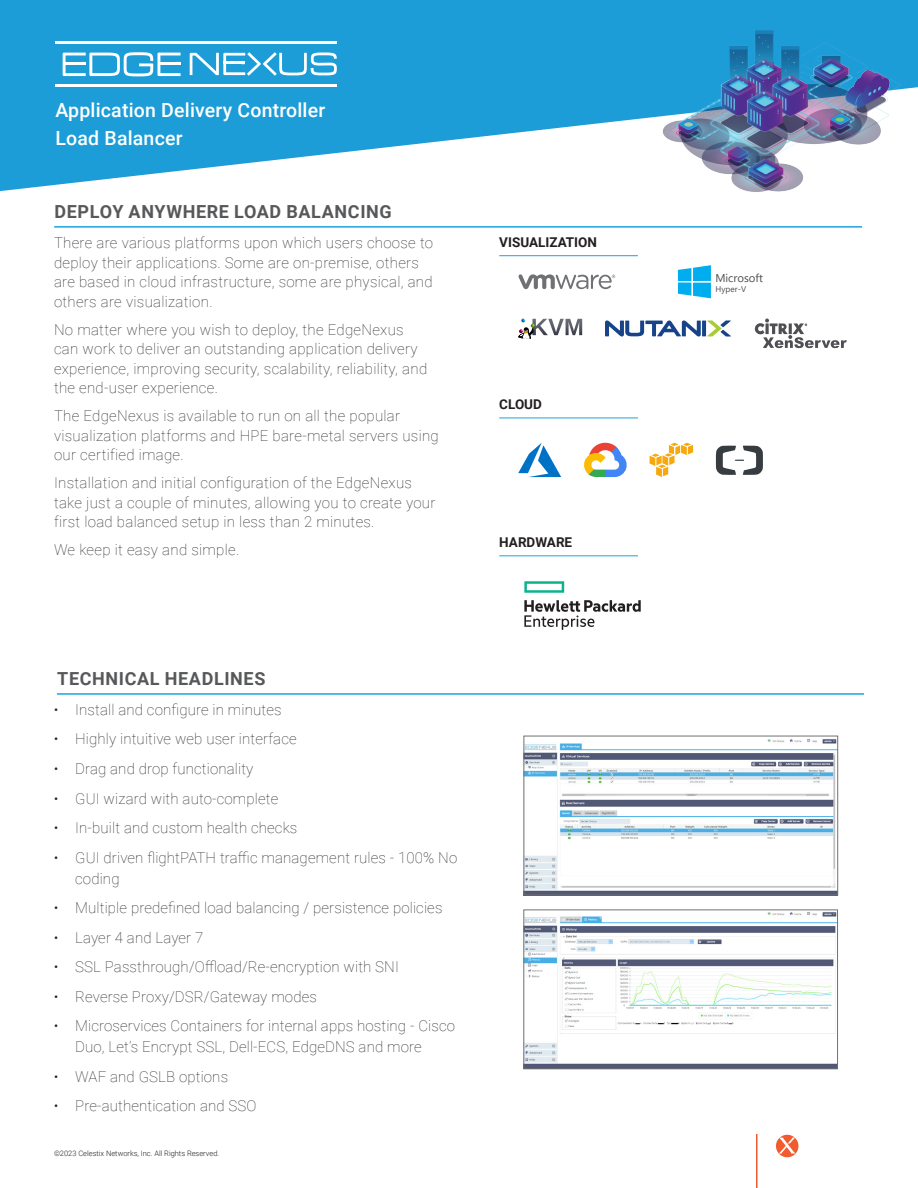
<style>
.page{position:relative;width:918px;height:1188px;background:#fff}
.page>*{position:absolute;margin:0;border:0;box-sizing:border-box;transform-origin:0 0}
.t1{font:500 19.5px/28.5px "Roboto";letter-spacing:.01em;color:#fff}
.FeaturesBlockHead{font:700 18px "Roboto";letter-spacing:.035em;color:#57585a}
.Body_Text{font:100 15px/19.5px "Roboto";letter-spacing:.02em;color:#231f20}
.Deployment-Label{font:700 13.5px "Roboto";color:#231f20}
.t2{font:11.4px "Segoe UI";color:#4d4d4d}
.t3{font:8.4px "Segoe UI";color:#4d4d4d}
.t4{font:300 7.5px "Roboto";color:#231f20}
</style>
<div class="page">
<hr style="left:756px;top:1134px;width:2px;height:54px;background:#f15b2e">
<div style="left:776px;top:1135px;width:22px;height:22px;background:#f15b2e;border-radius:50%"></div>
<svg style="left:779px;top:1138px;width:16px;height:16px"></svg>
<svg style="left:0;top:0;width:918px;height:191px;fill:#1c9dd8"></svg>
<img style="left:661px;top:28px;width:241px;height:164px">
<hr style="left:55px;top:41px;width:282px;height:3px;background:#fff">
<svg style="left:63px;top:52px;width:118px;height:24px"></svg>
<hr style="left:63px;top:62px;width:23px;height:3px;background:#fff">
<hr style="left:158px;top:62px;width:23px;height:3px;background:#fff">
<svg style="left:190px;top:52px;width:147px;height:24px"></svg>
<hr style="left:223px;top:62px;width:22px;height:2px;background:#fff">
<hr style="left:55px;top:84px;width:282px;height:3px;background:#fff">
<hr style="left:54px;top:226px;width:808px;height:2px;background:#1ca3db">
<svg style="left:518px;top:274px;width:97px;height:15px"></svg>
<svg style="left:678px;top:265px;width:33px;height:33px"></svg>
<svg style="left:518px;top:319px;width:64px;height:20px"></svg>
<svg style="left:605px;top:320px;width:126px;height:17px"></svg>
<svg style="left:754px;top:319px;width:93px;height:29px"></svg>
<hr style="left:499px;top:255px;width:139px;height:1px;background:#1ca3db">
<svg style="left:518px;top:443px;width:43px;height:34px"></svg>
<svg style="left:716px;top:446px;width:47px;height:29px"></svg>
<svg style="left:584px;top:443px;width:43px;height:34px"></svg>
<hr style="left:499px;top:418px;width:139px;height:1px;background:#1ca3db">
<svg style="left:649px;top:443px;width:44px;height:34px"></svg>
<svg style="left:524px;top:581px;width:40px;height:12px"></svg>
<svg style="left:524px;top:600px;width:117px;height:30px"></svg>
<hr style="left:499px;top:556px;width:139px;height:1px;background:#1ca3db">
<hr style="left:57px;top:693px;width:807px;height:2px;background:#1ca3db">
<img style="left:526px;top:739px;width:310px;height:154px">
<div style="left:524px;top:736px;width:314px;height:159px;border:1px solid #717271"></div>
<img style="left:525px;top:912px;width:311px;height:155px">
<div style="left:523px;top:910px;width:315px;height:159px;border:1px solid #717271"></div>
<h1 class="t1" style="left:55px;top:95px;width:271px">Application Delivery Controller<br>Load Balancer</h1>
<p class="FeaturesBlockHead" style="left:55px;top:199px;width:339px">DEPLOY ANYWHERE LOAD BALANCING</p>
<p class="Body_Text" style="left:54px;top:232px;width:381px">There are various platforms upon which users choose to deploy their applications. Some are on-premise, others are based in cloud infrastructure, some are physical, and others are visualization.</p>
<p class="Body_Text" style="left:54px;top:319px;width:375px">No matter where you wish to deploy, the EdgeNexus can work to deliver an outstanding application delivery experience, improving security, scalability, reliability, and the end-user experience.</p>
<p class="Body_Text" style="left:54px;top:406px;width:386px">The EdgeNexus is available to run on all the popular visualization platforms and HPE bare-metal servers using our certified image.</p>
<p class="Body_Text" style="left:54px;top:473px;width:383px">Installation and initial configuration of the EdgeNexus take just a couple of minutes, allowing you to create your first load balanced setup in less than 2 minutes.</p>
<p class="Body_Text" style="left:54px;top:540px;width:187px">We keep it easy and simple.</p>
<p class="Deployment-Label" style="left:499px;top:233px;width:99px">VISUALIZATION</p>
<p class="Deployment-Label" style="left:499px;top:395px;width:44px">CLOUD</p>
<p class="Deployment-Label" style="left:499px;top:533px;width:74px">HARDWARE</p>
<p class="FeaturesBlockHead" style="left:57px;top:666px;width:210px">TECHNICAL HEADLINES</p>
<p class="Body_Text" style="left:54px;top:699px;width:229px">• Install and configure in minutes</p>
<p class="Body_Text" style="left:54px;top:729px;width:244px">• Highly intuitive web user interface</p>
<p class="Body_Text" style="left:54px;top:758px;width:201px">• Drag and drop functionality</p>
<p class="Body_Text" style="left:54px;top:788px;width:226px">• GUI wizard with auto-complete</p>
<p class="Body_Text" style="left:54px;top:817px;width:245px">• In-built and custom health checks</p>
<p class="Body_Text" style="left:75px;top:846px;width:384px;line-height:21px;text-indent:-21px">• GUI driven flightPATH traffic management rules - 100% No coding</p>
<p class="Body_Text" style="left:54px;top:897px;width:390px">• Multiple predefined load balancing / persistence policies</p>
<p class="Body_Text" style="left:54px;top:927px;width:151px">• Layer 4 and Layer 7</p>
<p class="Body_Text" style="left:54px;top:956px;width:347px">• SSL Passthrough/Offload/Re-encryption with SNI</p>
<p class="Body_Text" style="left:54px;top:986px;width:264px">• Reverse Proxy/DSR/Gateway modes</p>
<p class="Body_Text" style="left:75px;top:1015px;width:381px;line-height:21px;text-indent:-21px">• Microservices Containers for internal apps hosting - Cisco<br>Duo, Let’s Encrypt SSL, Dell-ECS, EdgeDNS and more</p>
<p class="Body_Text" style="left:54px;top:1066px;width:176px">• WAF and GSLB options</p>
<p class="Body_Text" style="left:54px;top:1095px;width:204px">• Pre-authentication and SSO</p>
<p class="t4" style="left:54px;top:1148px;width:167px">©2023 Celestix Networks, Inc. All Rights Reserved.</p>
<p class="t2" style="left:715px;top:267px;width:49px">Microsoft</p>
<p class="t3" style="left:716px;top:281px;width:32px">Hyper-V</p>
</div>
